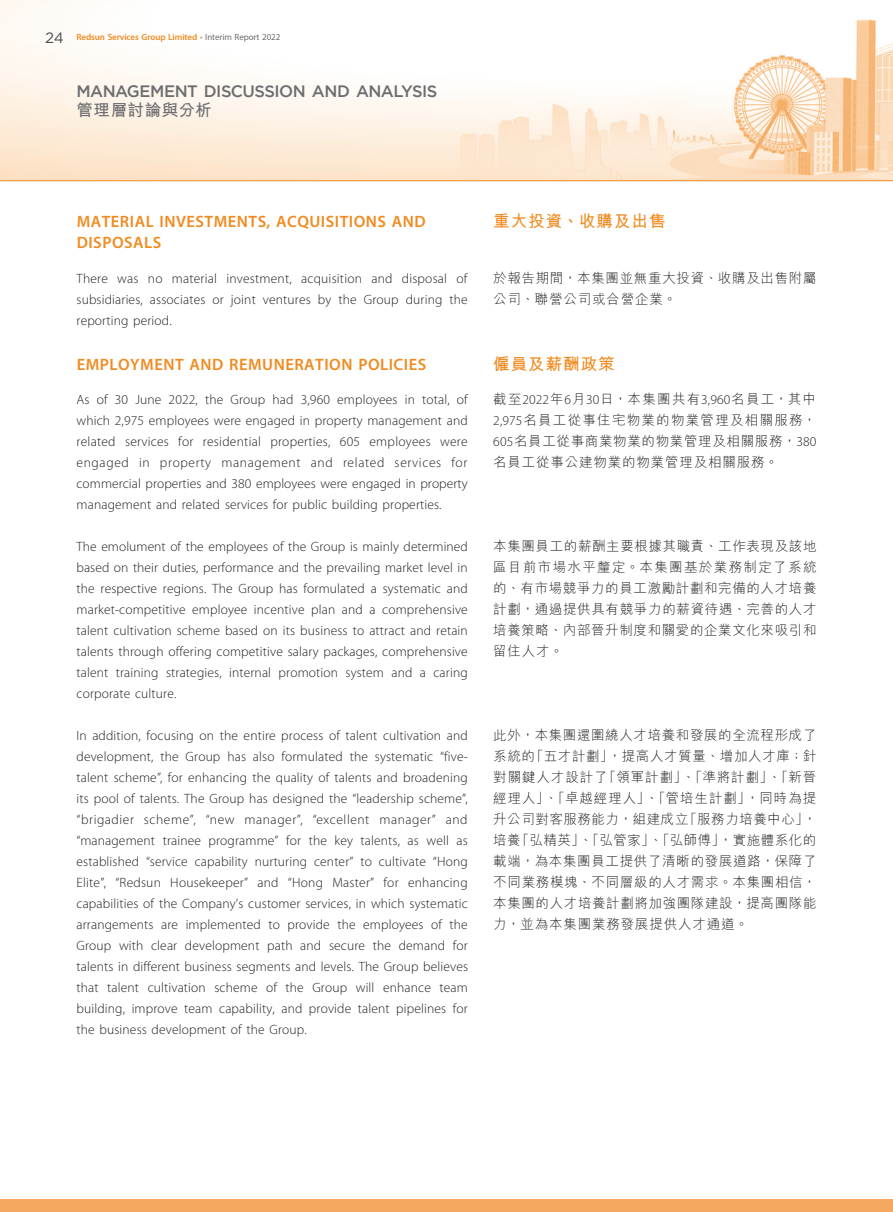
<style>
.page{position:relative;width:893px;height:1212px;background:#fff}
.page>*{position:absolute;margin:0;border:0;box-sizing:border-box;transform-origin:0 0}
._03_H1{font:600 16.5px/21px "Myriad Pro";letter-spacing:.03em;color:#f08b21}
.t1{font:500 16.5px "Gotham";letter-spacing:-.035em;color:#6c6d70}
._03_H1-2{font:700 16.5px "M Hei HK";letter-spacing:.06em;color:#f08b21}
.t2{font:700 16.5px "M Hei HK";letter-spacing:.035em;color:#6c6d70}
._01_Body_Text{font:300 13.5px/21px "Myriad Pro";letter-spacing:.01em;color:#231f20;text-align:justify}
._01_Body_Text-2{font:300 13.5px/21px "M Hei HK";letter-spacing:.05em;color:#231f20;text-align:justify}
.t3{font:600 9px "Myriad Pro";letter-spacing:-.01em;color:#f08b21}
.s1{font-family:"Gotham";font-weight:400;font-size:15px;color:#4b4c4d}
.s2{font-weight:400}
.s3{font-weight:400;color:#6c6d70}
.s4{font-family:"Myriad Pro"}
</style>
<div class="page">
<img style="left:0;top:0;width:893px;height:180px">
<div style="left:0;top:1199px;width:893px;height:13px;background:#f5a95e"></div>
<hr style="left:0;top:180px;width:893px;height:1px;background:#f08b21">
<p class="t3" style="left:45px;top:32px;width:237px"><span class="s1">24</span> Redsun Services Group Limited <span class="s2">•</span> <span class="s3">Interim Report 2022</span></p>
<p class="t1" style="left:77px;top:82px;width:362px">MANAGEMENT DISCUSSION AND ANALYSIS</p>
<p class="t2" style="left:77px;top:98px;width:137px">管理層討論與分析</p>
<p class="_03_H1" style="left:77px;top:212px;width:350px">MATERIAL INVESTMENTS, ACQUISITIONS AND<br>DISPOSALS</p>
<p class="_01_Body_Text" style="left:77px;top:268px;width:393px">There was no material investment, acquisition and disposal of subsidiaries, associates or joint ventures by the Group during the reporting period.</p>
<p class="_03_H1" style="left:77px;top:354px;width:351px">EMPLOYMENT AND REMUNERATION POLICIES</p>
<p class="_01_Body_Text" style="left:77px;top:390px;width:393px">As of 30 June 2022, the Group had 3,960 employees in total, of which 2,975 employees were engaged in property management and related services for residential properties, 605 employees were engaged in property management and related services for commercial properties and 380 employees were engaged in property management and related services for public building properties.</p>
<p class="_01_Body_Text" style="left:77px;top:537px;width:393px">The emolument of the employees of the Group is mainly determined based on their duties, performance and the prevailing market level in the respective regions. The Group has formulated a systematic and market-competitive employee incentive plan and a comprehensive talent cultivation scheme based on its business to attract and retain talents through offering competitive salary packages, comprehensive talent training strategies, internal promotion system and a caring corporate culture.</p>
<p class="_01_Body_Text" style="left:77px;top:726px;width:393px">In addition, focusing on the entire process of talent cultivation and development, the Group has also formulated the systematic “five&shy;talent scheme”, for enhancing the quality of talents and broadening its pool of talents. The Group has designed the “leadership scheme”, “brigadier scheme”, “new manager”, “excellent manager” and “management trainee programme” for the key talents, as well as established “service capability nurturing center” to cultivate “Hong Elite”, “Redsun Housekeeper” and “Hong Master” for enhancing capabilities of the Company’s customer services, in which systematic arrangements are implemented to provide the employees of the Group with clear development path and secure the demand for talents in different business segments and levels. The Group believes that talent cultivation scheme of the Group will enhance team building, improve team capability, and provide talent pipelines for the business development of the Group.</p>
<p class="_03_H1-2" style="left:493px;top:209px;width:174px">重大投資、收購及出售</p>
<p class="_01_Body_Text-2" style="left:493px;top:267px;width:325px">於報告期間，本集團並無重大投資、收購及出售附屬公司、聯營公司或合營企業。</p>
<p class="_03_H1-2" style="left:493px;top:352px;width:123px">僱員及薪酬政策</p>
<p class="_01_Body_Text-2" style="left:493px;top:388px;width:325px">截至<span class="s4">2022</span>年<span class="s4">6</span>月<span class="s4">30</span>日，本集團共有<span class="s4">3,960</span>名員工，其中<span class="s4">2,975</span>名員工從事住宅物業的物業管理及相關服務，<span class="s4">605</span>名員工從事商業物業的物業管理及相關服務，<span class="s4">380</span>名員工從事公建物業的物業管理及相關服務。</p>
<p class="_01_Body_Text-2" style="left:493px;top:535px;width:325px">本集團員工的薪酬主要根據其職責、工作表現及該地區目前市場水平釐定。本集團基於業務制定了系統的、有市場競爭力的員工激勵計劃和完備的人才培養計劃，通過提供具有競爭力的薪資待遇、完善的人才培養策略、內部晉升制度和關愛的企業文化來吸引和留住人才。</p>
<p class="_01_Body_Text-2" style="left:493px;top:724px;width:325px">此外，本集團還圍繞人才培養和發展的全流程形成了系統的「五才計劃」，提高人才質量、增加人才庫；針對關鍵人才設計了「領軍計劃」、「準將計劃」、「新晉經理人」、「卓越經理人」、「管培生計劃」，同時為提升公司對客服務能力，組建成立「服務力培養中心」，培養「弘精英」、「弘管家」、「弘師傅」，實施體系化的載端，為本集團員工提供了清晰的發展道路，保障了不同業務模塊、不同層級的人才需求。本集團相信，本集團的人才培養計劃將加強團隊建設，提高團隊能力，並為本集團業務發展提供人才通道。</p>
</div>
